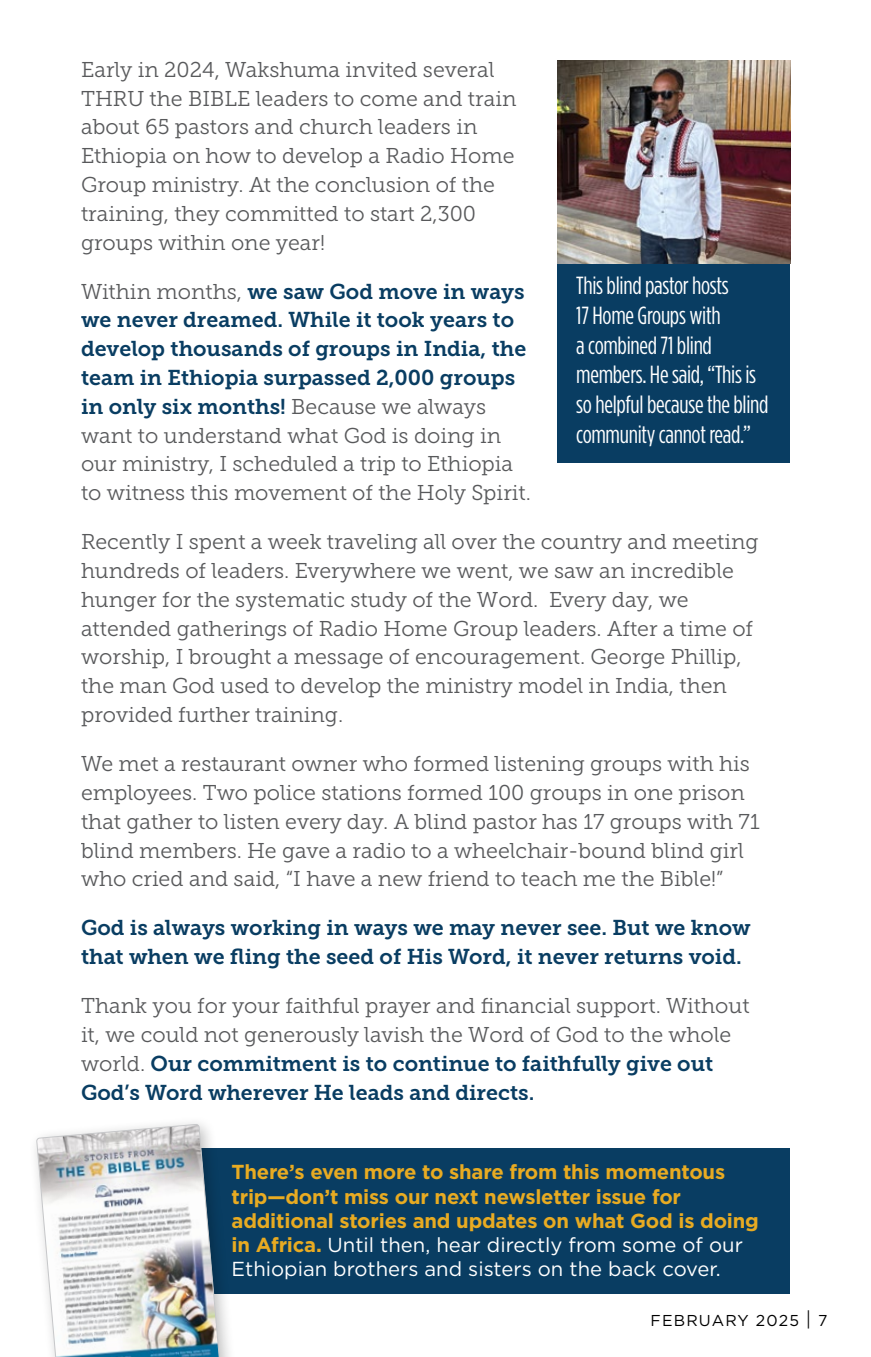
<style>
.page{position:relative;width:871px;height:1357px;background:#fff}
.page>*{position:absolute;margin:0;border:0;box-sizing:border-box;transform-origin:0 0}
.t1{font:24.75px/29.7px "Gotham Condensed";letter-spacing:-.01em;color:#fff}
.t2{font:21.38px/28.8px "Museo Slab 300";color:#58595b}
.t3{font:21.38px/28.8px "Museo Slab 700";color:#093d62}
.t4{font:700 20.25px/24.3px "Gotham";letter-spacing:-.01em;color:#e8ab22}
.t5{font:15.75px "Gotham";letter-spacing:.075em;color:#000}
.s1{font-family:"Museo Slab 300";color:#58595b}
.s2{font-weight:400;color:#fff}
.s3{font-size:19.8px}
</style>
<div class="page">
<div style="left:81px;top:1148px;width:709px;height:146px;background:#093d62"></div>
<div style="left:28px;top:1115px;width:209px;height:242px;background:#000;opacity:.25"></div>
<img style="left:37px;top:1124px;width:183px;height:233px">
<div style="left:557px;top:240px;width:233px;height:222px;background:#093d62"></div>
<img style="left:557px;top:61px;width:233px;height:202px">
<p class="t2" style="left:81px;top:55px;width:437px">Early in 2024, Wakshuma invited several THRU the BIBLE leaders to come and train about 65 pastors and church leaders in Ethiopia on how to develop a Radio Home Group ministry. At the conclusion of the training, they committed to start 2,300 groups within one year!</p>
<p class="t3" style="left:81px;top:277px;width:447px"><span class="s1">Within months,</span> we saw God move in ways we never dreamed. While it took years to develop thousands of groups in India, the team in Ethiopia surpassed 2,000 groups in only six months! <span class="s1">Because we always</span></p>
<p class="t2" style="left:81px;top:421px;width:451px">want to understand what God is doing in our ministry, I scheduled a trip to Ethiopia to witness this movement of the Holy Spirit.</p>
<p class="t2" style="left:81px;top:528px;width:679px">Recently I spent a week traveling all over the country and meeting hundreds of leaders. Everywhere we went, we saw an incredible hunger for the systematic study of the Word. Every day, we attended gatherings of Radio Home Group leaders. After a time of worship, I brought a message of encouragement. George Phillip, the man God used to develop the ministry model in India, then provided further training.</p>
<p class="t2" style="left:81px;top:749px;width:680px">We met a restaurant owner who formed listening groups with his employees. Two police stations formed 100 groups in one prison that gather to listen every day. A blind pastor has 17 groups with 71 blind members. He gave a radio to a wheelchair-bound blind girl who cried and said, “I have a new friend to teach me the Bible!”</p>
<p class="t3" style="left:81px;top:914px;width:671px">God is always working in ways we may never see. But we know that when we fling the seed of His Word, it never returns void.</p>
<p class="t2" style="left:81px;top:991px;width:670px">Thank you for your faithful prayer and financial support. Without it, we could not generously lavish the Word of God to the whole</p>
<p class="t3" style="left:81px;top:1049px;width:634px"><span class="s1">world.</span> Our commitment is to continue to faithfully give out<br>God’s Word wherever He leads and directs.</p>
<p class="t1" style="left:576px;top:271px;width:194px">This blind pastor hosts<br>17 Home Groups with<br>a combined 71 blind members. He said, “This is so helpful because the blind community cannot read.”</p>
<p class="t4" style="left:232px;top:1160px;width:529px">There’s even more to share from this momentous trip—don’t miss our next newsletter issue for additional stories and updates on what God is doing in Africa. <span class="s2">Until then, hear directly from some of our Ethiopian brothers and sisters on the back cover.</span></p>
<p class="t5" style="left:650px;top:1310px;width:178px">FEBRUARY 2025 <span class="s3">|</span> 7</p>
</div>
